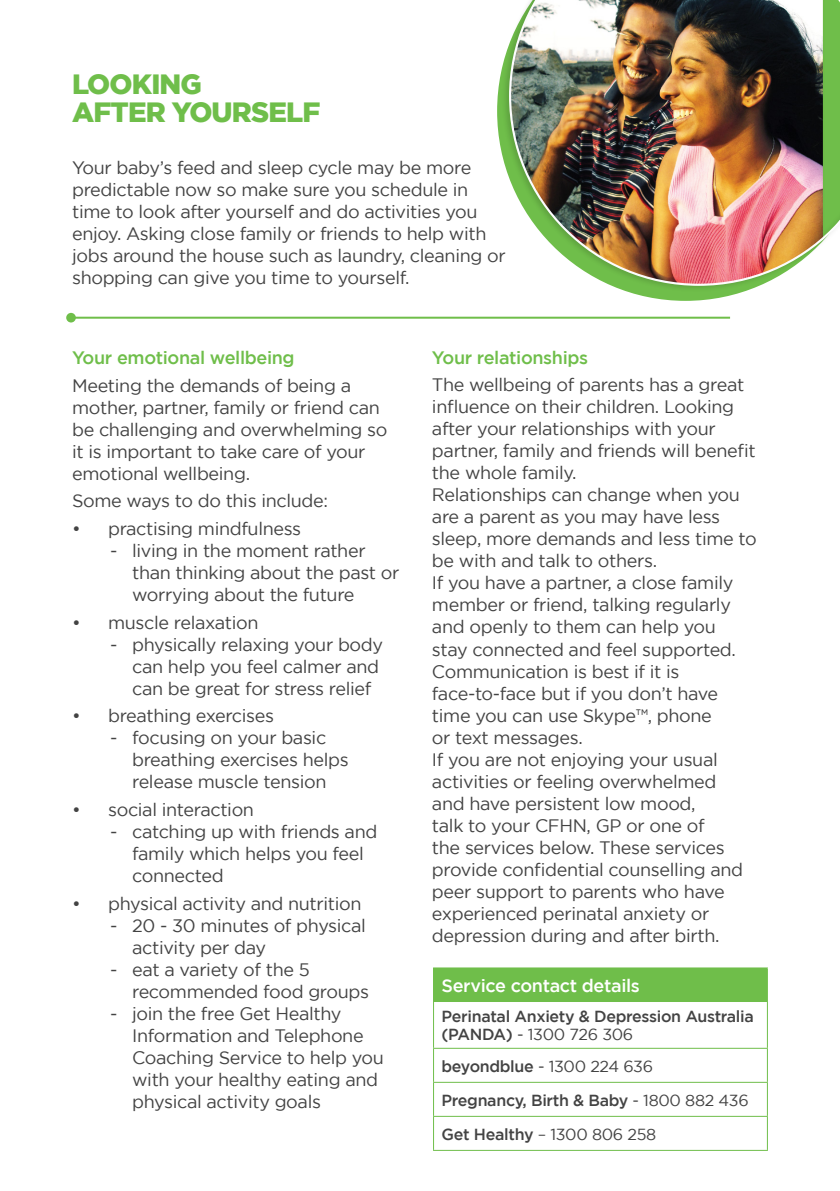
<style>
.page{position:relative;width:840px;height:1191px;background:#fff}
.page>*{position:absolute;margin:0;border:0;box-sizing:border-box;transform-origin:0 0}
.t1{font:900 27.8px/28px "Gotham HTF";letter-spacing:-.03em;color:#6fbe4a}
.t2{font:18px/22px "Gotham HTF";letter-spacing:-.02em;color:#434343}
.t3{font:18px "Gotham HTF Medium 2";letter-spacing:-.02em;color:#6fbe4a}
.t4{font:18px "Gotham HTF Medium 2";letter-spacing:-.02em;color:#fff}
.t5{font:16px "Gotham HTF Medium 2";letter-spacing:-.02em;color:#434343}
.t6{font:16px/31.4px "Gotham HTF";letter-spacing:-.02em;color:#434343}
.s1{font-family:"Gotham HTF Medium 2"}
.s2{font-family:"Gotham HTF"}
</style>
<div class="page">
<div style="left:66px;top:313px;width:10px;height:9px;background:#6fbe4a;border-radius:50%"></div>
<hr style="left:71px;top:317px;width:658px;height:2px;background:#6fbe4a">
<svg style="left:497px;top:78px;width:245px;height:223px"></svg>
<div style="left:500px;top:0;width:339px;height:292px;background:#000;opacity:.15"></div>
<img style="left:508px;top:0;width:331px;height:286px">
<div style="left:433px;top:968px;width:334px;height:33px;background:#6fbe4a"></div>
<hr style="left:433px;top:967px;width:334px;height:1px;background:#6fbe4a">
<hr style="left:433px;top:1001px;width:334px;height:1px;background:#6fbe4a">
<hr style="left:433px;top:1002px;width:1px;height:45px;background:#6fbe4a">
<hr style="left:766px;top:1002px;width:1px;height:45px;background:#6fbe4a">
<hr style="left:433px;top:1047px;width:334px;height:1px;background:#6fbe4a">
<hr style="left:433px;top:1048px;width:1px;height:33px;background:#6fbe4a">
<hr style="left:766px;top:1048px;width:1px;height:33px;background:#6fbe4a">
<hr style="left:433px;top:1081px;width:334px;height:1px;background:#6fbe4a">
<hr style="left:433px;top:1082px;width:1px;height:33px;background:#6fbe4a">
<hr style="left:766px;top:1082px;width:1px;height:33px;background:#6fbe4a">
<hr style="left:433px;top:1115px;width:334px;height:1px;background:#6fbe4a">
<hr style="left:433px;top:1116px;width:1px;height:33px;background:#6fbe4a">
<hr style="left:766px;top:1116px;width:1px;height:33px;background:#6fbe4a">
<hr style="left:433px;top:1149px;width:334px;height:1px;background:#6fbe4a">
<h1 class="t1" style="left:72px;top:70px;width:250px">LOOKING<br>AFTER YOURSELF</h1>
<p class="t2" style="left:72px;top:157px;width:435px">Your baby’s feed and sleep cycle may be more predictable now so make sure you schedule in time to look after yourself and do activities you enjoy. Asking close family or friends to help with jobs around the house such as laundry, cleaning or shopping can give you time to yourself.</p>
<p class="t3" style="left:72px;top:347px;width:224px">Your emotional wellbeing</p>
<p class="t2" style="left:72px;top:374px;width:317px">Meeting the demands of being a mother, partner, family or friend can be challenging and overwhelming so it is important to take care of your emotional wellbeing.</p>
<p class="t2" style="left:72px;top:489px;width:257px">Some ways to do this include:</p>
<p class="t2" style="left:72px;top:517px;width:230px">• practising mindfulness</p>
<p class="t2" style="left:132px;top:539px;width:268px;text-indent:-22px">- living in the moment rather than thinking about the past or worrying about the future</p>
<p class="t2" style="left:72px;top:611px;width:188px">• muscle relaxation</p>
<p class="t2" style="left:132px;top:633px;width:252px;text-indent:-22px">- physically relaxing your body can help you feel calmer and can be great for stress relief</p>
<p class="t2" style="left:72px;top:704px;width:203px">• breathing exercises</p>
<p class="t2" style="left:132px;top:726px;width:218px;text-indent:-22px">- focusing on your basic breathing exercises helps release muscle tension</p>
<p class="t2" style="left:72px;top:798px;width:183px">• social interaction</p>
<p class="t2" style="left:132px;top:820px;width:247px;text-indent:-22px">- catching up with friends and family which helps you feel connected</p>
<p class="t2" style="left:72px;top:892px;width:291px">• physical activity and nutrition</p>
<p class="t2" style="left:132px;top:914px;width:235px;text-indent:-22px">- 20 - 30 minutes of physical activity per day</p>
<p class="t2" style="left:132px;top:958px;width:238px;text-indent:-22px">- eat a variety of the 5 recommended food groups</p>
<p class="t2" style="left:132px;top:1002px;width:253px;text-indent:-22px">- join the free Get Healthy<br>Information and Telephone<br>Coaching Service to help you with your healthy eating and physical activity goals</p>
<p class="t3" style="left:432px;top:347px;width:158px">Your relationships</p>
<p class="t2" style="left:432px;top:374px;width:326px">The wellbeing of parents has a great influence on their children. Looking after your relationships with your partner, family and friends will benefit the whole family.<br>Relationships can change when you are a parent as you may have less sleep, more demands and less time to be with and talk to others.<br>If you have a partner, a close family member or friend, talking regularly and openly to them can help you<br>stay connected and feel supported.<br>Communication is best if it is face-to-face but if you don’t have time you can use Skype™, phone<br>or text messages.<br>If you are not enjoying your usual activities or feeling overwhelmed<br>and have persistent low mood,<br>talk to your CFHN, GP or one of<br>the services below. These services provide confidential counselling and peer support to parents who have experienced perinatal anxiety or depression during and after birth.</p>
<p class="t4" style="left:441px;top:975px;width:200px">Service contact details</p>
<p class="t5" style="left:441px;top:1007px;width:313px">Perinatal Anxiety &amp; Depression Australia</p>
<p class="t6" style="left:441px;top:1018px;width:213px"><span class="s1">(PANDA)</span> - 1300 726 306 <span class="s1">beyondblue</span> - 1300 224 636</p>
<p class="t5" style="left:441px;top:1091px;width:308px">Pregnancy, Birth &amp; Baby <span class="s2">- 1800 882 436</span></p>
<p class="t6" style="left:441px;top:1118px;width:216px"><span class="s1">Get Healthy</span> – 1300 806 258</p>
</div>
